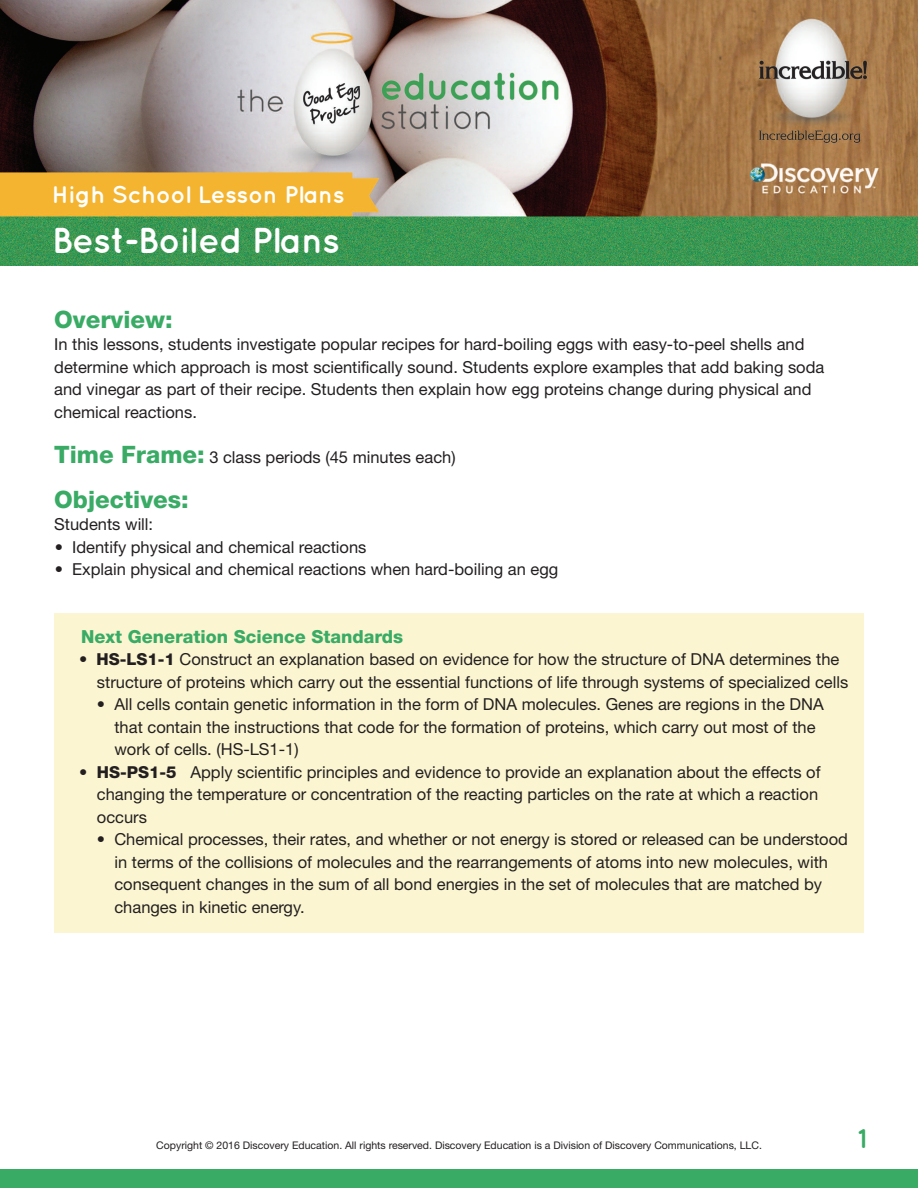
<style>
.page{position:relative;width:918px;height:1188px;background:#fff}
.page>*{position:absolute;margin:0;border:0;box-sizing:border-box;transform-origin:0 0}
.t1{font:700 36px "Quicksand";letter-spacing:-.025em;color:#fff}
.t2{font:700 27px "Quicksand";color:#39ab65}
.t3{font:700 24px "Quicksand";letter-spacing:-.01em;color:#fff}
.t4{font:800 24px "Helvetica Neue";color:#39ab65}
.t5{font:800 18px "Helvetica Neue";color:#39ab65}
.t6{font:16.5px/22.5px "Helvetica Neue";color:#231f20}
.t7{font:10.5px "Helvetica Neue";color:#231f20}
.s1{font-weight:800;font-size:24px;color:#39ab65}
.s2{font-weight:800}
</style>
<div class="page">
<div style="left:54px;top:613px;width:810px;height:320px;background:#fbf6d1"></div>
<img style="left:0;top:0;width:918px;height:266px">
<div style="left:0;top:1170px;width:918px;height:18px;background:#39ab65"></div>
<h3 class="t3" style="left:52px;top:186px;width:294px">High School Lesson Plans</h3>
<h1 class="t1" style="left:52px;top:228px;width:290px">Best-Boiled Plans</h1>
<h3 class="t4" style="left:54px;top:311px;width:120px">Overview:</h3>
<p class="t6" style="left:54px;top:333px;width:772px">In this lessons, students investigate popular recipes for hard-boiling eggs with easy-to-peel shells and determine which approach is most scientifically sound. Students explore examples that add baking soda and vinegar as part of their recipe. Students then explain how egg proteins change during physical and chemical reactions.</p>
<p class="t6" style="left:54px;top:445px;width:403px"><span class="s1">Time Frame:</span> 3 class periods (45 minutes each)</p>
<h3 class="t4" style="left:54px;top:491px;width:136px">Objectives:</h3>
<p class="t6" style="left:54px;top:513px;width:100px">Students will:</p>
<p class="t6" style="left:55px;top:535px;width:313px">• Identify physical and chemical reactions</p>
<p class="t6" style="left:55px;top:558px;width:505px">• Explain physical and chemical reactions when hard-boiling an egg</p>
<p class="t5" style="left:81px;top:630px;width:323px">Next Generation Science Standards</p>
<p class="t6" style="left:97px;top:648px;width:753px;text-indent:-18px">• <span class="s2">HS-LS1-1</span> Construct an explanation based on evidence for how the structure of DNA determines the structure of proteins which carry out the essential functions of life through systems of specialized cells</p>
<p class="t6" style="left:114px;top:693px;width:711px;text-indent:-18px">• All cells contain genetic information in the form of DNA molecules. Genes are regions in the DNA that contain the instructions that code for the formation of proteins, which carry out most of the work of cells. (HS-LS1-1)</p>
<p class="t6" style="left:97px;top:760px;width:725px;text-indent:-18px">• <span class="s2">HS-PS1-5</span> Apply scientific principles and evidence to provide an explanation about the effects of changing the temperature or concentration of the reacting particles on the rate at which a reaction occurs</p>
<p class="t6" style="left:114px;top:828px;width:735px;text-indent:-18px">• Chemical processes, their rates, and whether or not energy is stored or released can be understood in terms of the collisions of molecules and the rearrangements of atoms into new molecules, with consequent changes in the sum of all bond energies in the set of molecules that are matched by changes in kinetic energy.</p>
<p class="t7" style="left:156px;top:1139px;width:607px">Copyright © 2016 Discovery Education. All rights reserved. Discovery Education is a Division of Discovery Communications, LLC.</p>
<h2 class="t2" style="left:858px;top:1129px;width:11px">1</h2>
</div>
